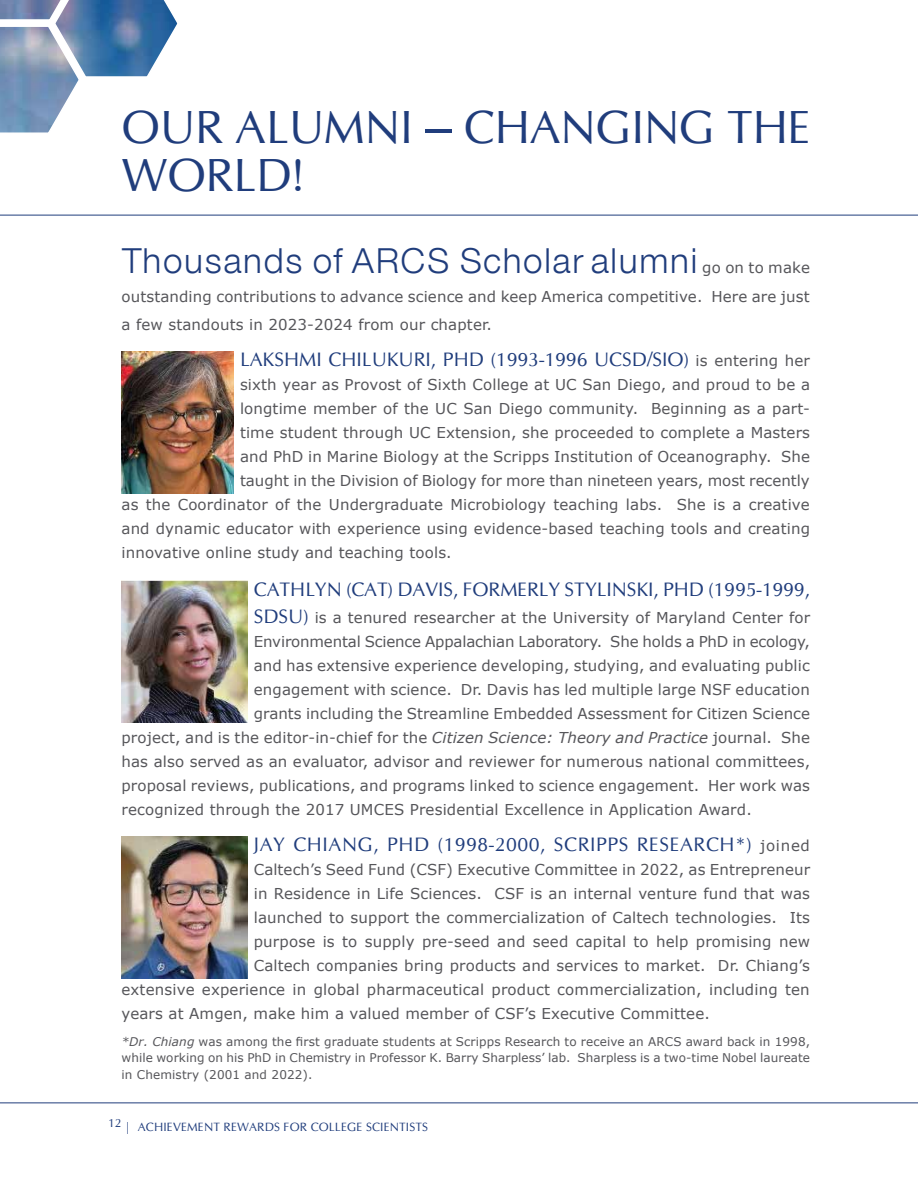
<style>
.page{position:relative;width:918px;height:1188px;background:#fff}
.page>*{position:absolute;margin:0;border:0;box-sizing:border-box;transform-origin:0 0}
.t1{font:46.5px "CG Omega";color:#203d7c}
.t2{font:300 33px "BMW Helvetica";letter-spacing:.01em;color:#203d7c}
.t3{font:19.5px "CG Omega";color:#203d7c}
.t4{font:19.5px "CG Omega";letter-spacing:.03em;color:#203d7c}
.t5{font:15px/28.5px "Verdana";letter-spacing:.01em;color:#56565a}
.t6{font:15px "Verdana";letter-spacing:-.01em;color:#56565a}
.t7{font:12px/16.5px "Verdana";letter-spacing:.005em;color:#56565a;text-align:justify}
.t8{font:12px "CG Omega";letter-spacing:.01em;color:#203d7c}
.s1{font-family:"Verdana";font-weight:400;font-size:15px;color:#56565a}
.s2{font-family:"CG Omega";font-size:19.5px;color:#203d7c}
.s3{font-style:italic}
.s4{font-family:"Verdana";font-size:15px;color:#56565a}
</style>
<div class="page">
<hr style="left:0;top:1103px;width:918px;height:1px;background:#203d7c">
<svg style="left:0;top:0;width:178px;height:133px"></svg>
<hr style="left:0;top:215px;width:918px;height:1px;background:#203d7c">
<hr style="left:425px;top:130px;width:27px;height:3px;background:#203d7c">
<img style="left:122px;top:352px;width:111px;height:142px">
<img style="left:122px;top:837px;width:125px;height:141px">
<img style="left:122px;top:581px;width:125px;height:142px">
<h1 class="t1" style="left:122px;top:99px;width:265px">OUR ALUMNI</h1>
<h1 class="t1" style="left:464px;top:99px;width:32px">CHANGING</h1>
<h1 class="t1" style="left:727px;top:99px;width:28px">THE</h1>
<h1 class="t1" style="left:122px;top:147px;width:35px">WORLD</h1>
<h1 class="t1" style="left:292px;top:147px;width:14px">!</h1>
<h2 class="t2" style="left:122px;top:238px;width:690px">Thousands of ARCS Scholar alumni <span class="s1">go on to make</span></h2>
<p class="t5" style="left:121px;top:282px;width:690px">outstanding contributions to advance science and keep America competitive. Here are just a few standouts in 2023-2024 from our chapter.</p>
<h3 class="t3" style="left:240px;top:348px;width:146px">LAKSHMI CHILUKU</h3>
<h3 class="t3" style="left:414px;top:348px;width:209px">RI, PHD (1993-1996 UCSD</h3>
<p class="t5" style="left:647px;top:347px;width:164px"><span class="s2">/SIO)</span> is entering her</p>
<p class="t5" style="left:240px;top:371px;width:572px">sixth year as Provost of Sixth College at UC San Diego, and proud to be a</p>
<p class="t5" style="left:240px;top:395px;width:572px">longtime member of the UC San Diego community. Beginning as a part-</p>
<p class="t5" style="left:240px;top:419px;width:572px">time student through UC Extension, she proceeded to complete a Masters</p>
<p class="t5" style="left:240px;top:443px;width:572px">and PhD in Marine Biology at the Scripps Institution of Oceanography. She</p>
<p class="t5" style="left:240px;top:467px;width:571px">taught in the Division of Biology for more than nineteen years, most recently</p>
<p class="t5" style="left:122px;top:491px;width:690px">as the Coordinator of the Undergraduate Microbiology teaching labs. She is a creative</p>
<p class="t5" style="left:122px;top:515px;width:690px">and dynamic educator with experience using evidence-based teaching tools and creating</p>
<p class="t5" style="left:122px;top:539px;width:332px">innovative online study and teaching tools.</p>
<h3 class="t3" style="left:254px;top:578px;width:558px">CATHLYN (CAT) DAVIS, FORMERLY STYLINSKI, PHD (1995-1999,</h3>
<p class="t5" style="left:254px;top:603px;width:558px"><span class="s2">SDSU)</span> is a tenured researcher at the University of Maryland Center for</p>
<p class="t6" style="left:254px;top:631px;width:558px">Environmental Science Appalachian Laboratory. She holds a PhD in ecology,</p>
<p class="t5" style="left:254px;top:651px;width:558px">and has extensive experience developing, studying, and evaluating public</p>
<p class="t5" style="left:254px;top:675px;width:558px">engagement with science. Dr. Davis has led multiple large NSF education</p>
<p class="t5" style="left:254px;top:699px;width:558px">grants including the Streamline Embedded Assessment for Citizen Science</p>
<p class="t5" style="left:122px;top:723px;width:690px">project, and is the editor-in-chief for the <span class="s3">Citizen Science: Theory and Practice</span> journal. She</p>
<p class="t5" style="left:122px;top:747px;width:690px">has also served as an evaluator, advisor and reviewer for numerous national committees,</p>
<p class="t5" style="left:122px;top:771px;width:690px">proposal reviews, publications, and programs linked to science engagement. Her work was</p>
<p class="t5" style="left:122px;top:795px;width:632px">recognized through the 2017 UMCES Presidential Excellence in Application Award.</p>
<h3 class="t4" style="left:254px;top:833px;width:558px">JAY CHIANG, PHD (1998-2000, SCRIPPS RESEARCH*) <span class="s4">joined</span></h3>
<p class="t5" style="left:254px;top:855px;width:558px">Caltech’s Seed Fund (CSF) Executive Committee in 2022, as Entrepreneur</p>
<p class="t5" style="left:254px;top:879px;width:558px">in Residence in Life Sciences. CSF is an internal venture fund that was</p>
<p class="t5" style="left:254px;top:903px;width:558px">launched to support the commercialization of Caltech technologies. Its</p>
<p class="t5" style="left:254px;top:927px;width:558px">purpose is to supply pre-seed and seed capital to help promising new</p>
<p class="t5" style="left:254px;top:951px;width:558px">Caltech companies bring products and services to market. Dr. Chiang’s</p>
<p class="t5" style="left:122px;top:975px;width:690px">extensive experience in global pharmaceutical product commercialization, including ten</p>
<p class="t5" style="left:122px;top:999px;width:590px">years at Amgen, make him a valued member of CSF’s Executive Committee.</p>
<p class="t7" style="left:122px;top:1033px;width:690px"><span class="s3">*Dr. Chiang</span> was among the first graduate students at Scripps Research to receive an ARCS award back in 1998, while working on his PhD in Chemistry in Professor K. Barry Sharpless’ lab. Sharpless is a two-time Nobel laureate in Chemistry (2001 and 2022).</p>
<p class="t8" style="left:108px;top:1120px;width:322px">12 | ACHIEVEMENT REWARDS FOR COLLEGE SCIENTISTS</p>
</div>
